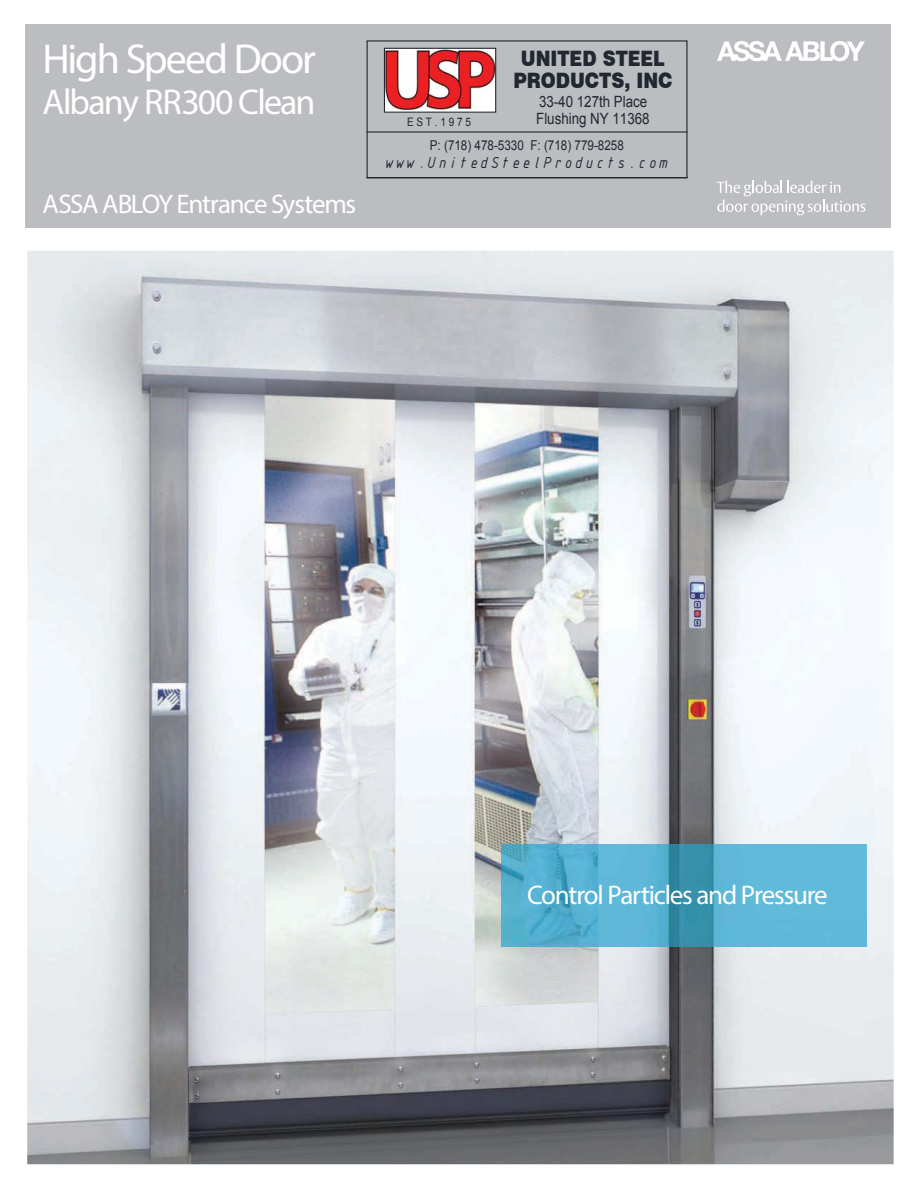
<style>
.page{position:relative;width:918px;height:1188px;background:#fff}
.page>*{position:absolute;margin:0;border:0;box-sizing:border-box;transform-origin:0 0}
.t1{font:300 42px "ASSA Vesta";letter-spacing:-.045em;color:#fff}
.t2{font:300 36px "ASSA Vesta";letter-spacing:-.045em;color:#fff}
.t3{font:300 27px "ASSA Vesta";letter-spacing:-.045em;color:#fff}
.t4{font:900 21.3px/22px "Swiss 721 BT";color:#212831;text-align:center;scale:.86 1}
.t5{font:17.25px "ISOCTEUR Italic";color:#212831;scale:.86 1}
.t6{font:15.6px/16.6px "Arial";color:#212831;scale:.86 1}
.t7{font:13.65px "Arial";color:#212831;scale:.86 1}
.t8{font:11.7px "Arial";color:#212831;scale:.86 1}
</style>
<div class="page">
<img style="left:27px;top:251px;width:867px;height:913px">
<div style="left:25px;top:24px;width:866px;height:203px;background:#bbbdc0"></div>
<svg style="left:717px;top:41px;width:148px;height:20px"></svg>
<svg style="left:717px;top:181px;width:148px;height:34px"></svg>
<img style="left:501px;top:845px;width:365px;height:101px">
<img style="left:386px;top:50px;width:108px;height:61px">
<div style="left:367px;top:40px;width:321px;height:138px;border:1px solid #212831"></div>
<div style="left:384px;top:48px;width:112px;height:65px;border:1px solid #212831"></div>
<hr style="left:367px;top:131px;width:320px;height:2px;background:#212831">
<hr style="left:367px;top:177px;width:320px;height:1px;background:#212831">
<h1 class="t1" style="left:42px;top:43px;width:275px">High Speed Door</h1>
<h2 class="t2" style="left:42px;top:88px;width:275px">Albany RR300 Clean</h2>
<p class="t3" style="left:42px;top:194px;width:315px">ASSA ABLOY Entrance Systems</p>
<p class="t4" style="left:513px;top:47px;width:187px">UNITED STEEL<br>PRODUCTS, INC</p>
<p class="t6" style="left:536px;top:93px;width:133px">33-40 127th Place<br>Flushing NY 11368</p>
<p class="t8" style="left:407px;top:116px;width:76px">E S T . 1 9 7 5</p>
<p class="t7" style="left:430px;top:138px;width:227px">P: (718) 478-5330 F: (718) 779-8258</p>
<p class="t5" style="left:385px;top:157px;width:331px">www.UnitedSteelProducts.com</p>
<p class="t3" style="left:527px;top:885px;width:302px">Control Particles and Pressure</p>
</div>
